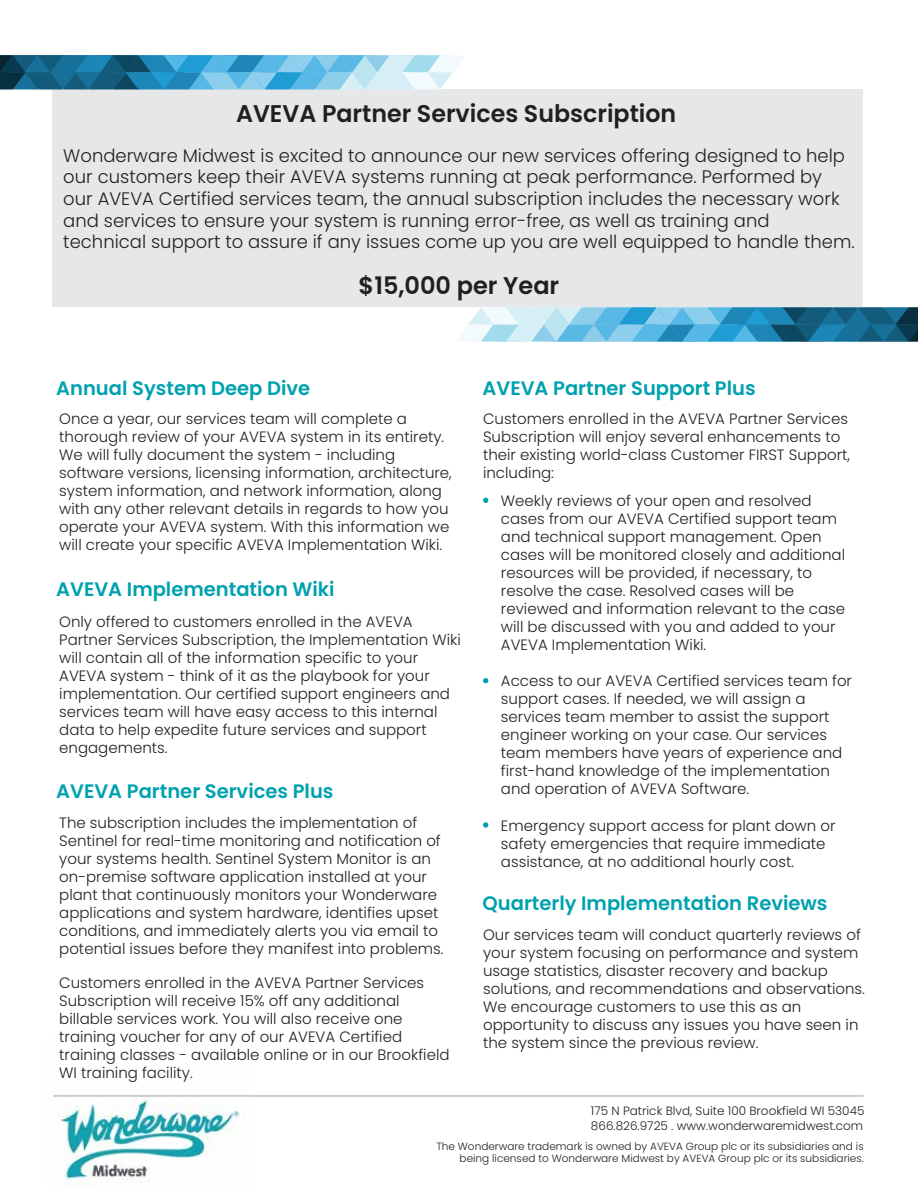
<style>
.page{position:relative;width:918px;height:1188px;background:#fff}
.page>*{position:absolute;margin:0;border:0;box-sizing:border-box;transform-origin:0 0}
.t1{font:600 24.15px "Poppins";color:#231f20}
.t2{font:600 19.5px "Poppins";color:#00a1af}
.t3{font:300 18.15px/21.8px "Poppins";color:#231f20}
.t4{font:300 15px/18px "Poppins";color:#231f20}
.t5{font:300 12px/15px "Poppins";color:#231f20}
.t6{font:300 10.5px/12px "Poppins";color:#231f20;text-align:right}
</style>
<div class="page">
<img style="left:60px;top:1088px;width:179px;height:100px">
<div style="left:52px;top:89px;width:811px;height:218px;background:#e6e7e8"></div>
<hr style="left:53px;top:1095px;width:811px;height:2px;background:#bcbec0">
<svg style="left:483px;top:498px;width:5px;height:5px"></svg>
<svg style="left:483px;top:678px;width:5px;height:5px"></svg>
<svg style="left:483px;top:822px;width:5px;height:6px"></svg>
<svg style="left:0;top:55px;width:464px;height:34px;background:#5da5c5"></svg>
<svg style="left:457px;top:307px;width:461px;height:35px;background:#5fa7c6"></svg>
<h1 class="t1" style="left:236px;top:100px;width:442px">AVEVA Partner Services Subscription</h1>
<p class="t3" style="left:63px;top:144px;width:793px">Wonderware Midwest is excited to announce our new services offering designed to help our customers keep their AVEVA systems running at peak performance. Performed by our AVEVA Certified services team, the annual subscription includes the necessary work and services to ensure your system is running error-free, as well as training and technical support to assure if any issues come up you are well equipped to handle them.</p>
<h1 class="t1" style="left:359px;top:271px;width:202px">$15,000 per Year</h1>
<h2 class="t2" style="left:56px;top:377px;width:255px">Annual System Deep Dive</h2>
<p class="t4" style="left:59px;top:410px;width:394px">Once a year, our services team will complete a thorough review of your AVEVA system in its entirety.<br>We will fully document the system - including software versions, licensing information, architecture, system information, and network information, along with any other relevant details in regards to how you operate your AVEVA system. With this information we will create your specific AVEVA Implementation Wiki.</p>
<h2 class="t2" style="left:56px;top:578px;width:280px">AVEVA Implementation Wiki</h2>
<p class="t4" style="left:59px;top:613px;width:403px">Only offered to customers enrolled in the AVEVA Partner Services Subscription, the Implementation Wiki will contain all of the information specific to your AVEVA system - think of it as the playbook for your implementation. Our certified support engineers and services team will have easy access to this internal data to help expedite future services and support engagements.</p>
<h2 class="t2" style="left:56px;top:780px;width:279px">AVEVA Partner Services Plus</h2>
<p class="t4" style="left:59px;top:814px;width:386px">The subscription includes the implementation of Sentinel for real-time monitoring and notification of your systems health. Sentinel System Monitor is an on-premise software application installed at your plant that continuously monitors your Wonderware applications and system hardware, identifies upset conditions, and immediately alerts you via email to potential issues before they manifest into problems.</p>
<p class="t4" style="left:59px;top:974px;width:392px">Customers enrolled in the AVEVA Partner Services Subscription will receive 15% off any additional billable services work. You will also receive one training voucher for any of our AVEVA Certified training classes - available online or in our Brookfield WI training facility.</p>
<h2 class="t2" style="left:483px;top:377px;width:275px">AVEVA Partner Support Plus</h2>
<p class="t4" style="left:483px;top:410px;width:369px">Customers enrolled in the AVEVA Partner Services Subscription will enjoy several enhancements to their existing world-class Customer FIRST Support, including:</p>
<p class="t4" style="left:501px;top:492px;width:346px">Weekly reviews of your open and resolved cases from our AVEVA Certified support team and technical support management. Open cases will be monitored closely and additional resources will be provided, if necessary, to resolve the case. Resolved cases will be reviewed and information relevant to the case will be discussed with you and added to your AVEVA Implementation Wiki.</p>
<p class="t4" style="left:501px;top:672px;width:353px">Access to our AVEVA Certified services team for support cases. If needed, we will assign a services team member to assist the support engineer working on your case. Our services team members have years of experience and first-hand knowledge of the implementation and operation of AVEVA Software.</p>
<p class="t4" style="left:501px;top:816px;width:336px">Emergency support access for plant down or safety emergencies that require immediate assistance, at no additional hourly cost.</p>
<h2 class="t2" style="left:483px;top:892px;width:347px">Quarterly Implementation Reviews</h2>
<p class="t4" style="left:483px;top:926px;width:383px">Our services team will conduct quarterly reviews of your system focusing on performance and system usage statistics, disaster recovery and backup solutions, and recommendations and observations.<br>We encourage customers to use this as an opportunity to discuss any issues you have seen in the system since the previous review.</p>
<p class="t5" style="left:591px;top:1104px;width:275px">175 N Patrick Blvd, Suite 100 Brookfield WI 53045<br>866.826.9725 . www.wonderwaremidwest.com</p>
<p class="t6" style="left:436px;top:1141px;width:429px">The Wonderware trademark is owned by AVEVA Group plc or its subsidiaries and is being licensed to Wonderware Midwest by AVEVA Group plc or its subsidiaries.</p>
</div>
